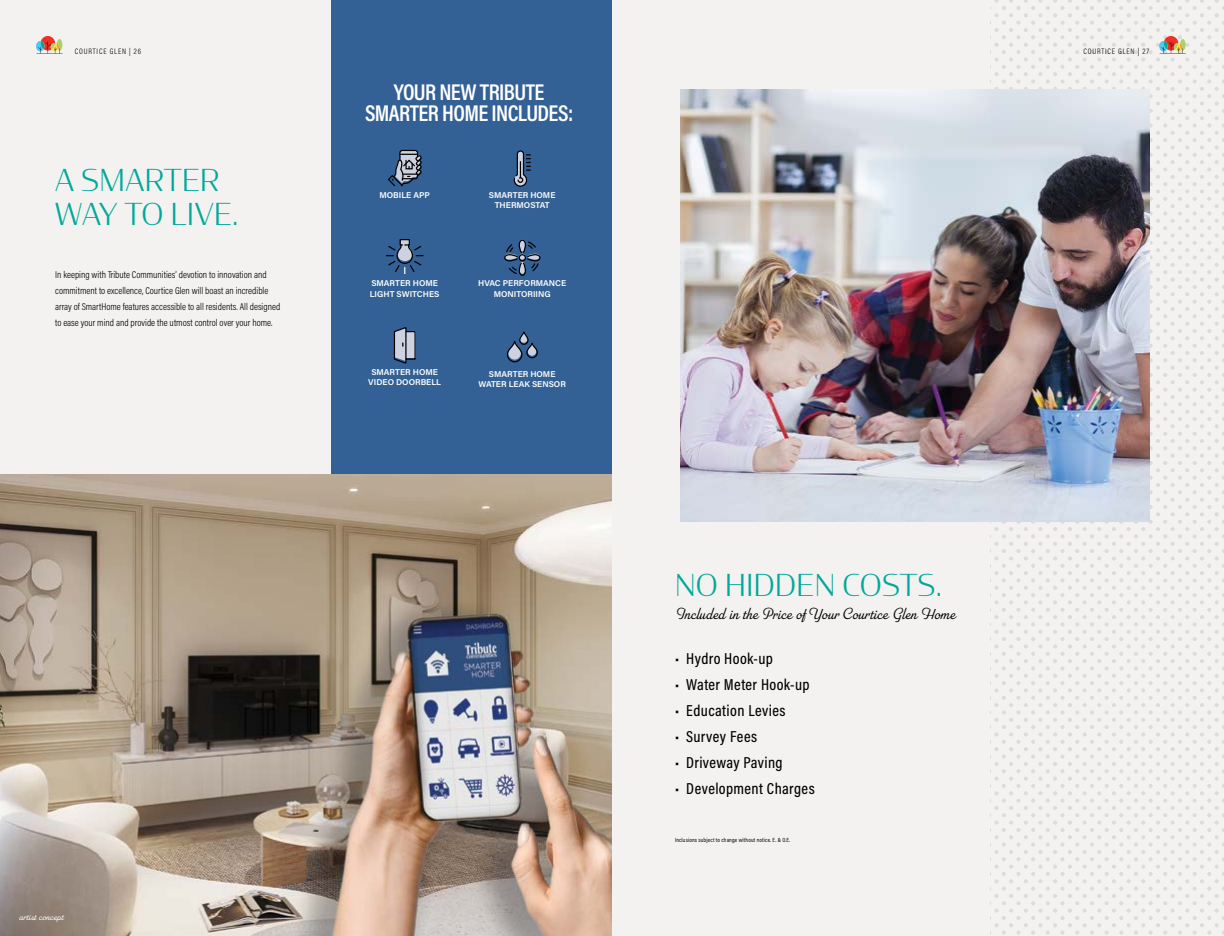
<style>
.page{position:relative;width:1224px;height:936px;background:#f4f2f0}
.page>*{position:absolute;margin:0;border:0;box-sizing:border-box;transform-origin:0 0}
.t1{font:300 30px/34px "Condor";letter-spacing:.01em;color:#00a99a}
.t2{font:600 23px/21px "Acumin Pro Cond";letter-spacing:-.025em;color:#fff;text-align:center}
.t3{font:500 16px "Acumin Pro Cond";letter-spacing:.025em;color:#000}
.t4{font:300 16px "Parkside";color:#000}
.t5{font:300 10px/16px "Acumin Pro Cond";color:#000}
.t6{font:300 10px "Parkside";color:#fff}
.t7{font:600 8.4px/10.1px "Acumin Pro";color:#fff;text-align:center}
.t8{font:300 8px "Acumin Pro Cond";letter-spacing:.105em;color:#000}
.t9{font:6px "Acumin Pro Cond";letter-spacing:.025em;color:#000}
</style>
<div class="page">
<svg style="left:36px;top:36px;width:27px;height:18px"></svg>
<div style="left:332px;top:0;width:280px;height:475px;background:#336195"></div>
<svg style="left:513px;top:150px;width:17px;height:37px"></svg>
<svg style="left:504px;top:239px;width:37px;height:37px"></svg>
<svg style="left:508px;top:341px;width:13px;height:19px"></svg>
<svg style="left:528px;top:343px;width:8px;height:13px"></svg>
<svg style="left:520px;top:332px;width:8px;height:11px"></svg>
<div style="left:507px;top:341px;width:15px;height:21px;border:1px solid #000;border-radius:7px"></div>
<div style="left:526px;top:343px;width:12px;height:15px;border:1px solid #000;border-radius:5px"></div>
<div style="left:519px;top:331px;width:10px;height:14px;border:1px solid #000;border-radius:4px"></div>
<svg style="left:387px;top:149px;width:35px;height:38px"></svg>
<svg style="left:386px;top:239px;width:37px;height:35px"></svg>
<div style="left:406px;top:331px;width:9px;height:27px;background:#cdd1e0"></div>
<div style="left:405px;top:331px;width:11px;height:29px;border:1px solid #000"></div>
<svg style="left:393px;top:327px;width:14px;height:37px"></svg>
<img style="left:0;top:475px;width:612px;height:461px">
<svg style="left:994px;top:0;width:230px;height:935px"></svg>
<img style="left:680px;top:89px;width:469px;height:433px">
<p class="t8" style="left:75px;top:46px;width:68px">COURTICE GLEN | 26</p>
<p class="t8" style="left:1083px;top:46px;width:67px">COURTICE GLEN | 27</p>
<h1 class="t1" style="left:55px;top:162px;width:185px">A SMARTER<br>WAY TO LIVE.</h1>
<p class="t5" style="left:55px;top:266px;width:227px">In keeping with Tribute Communities’ devotion to innovation and commitment to excellence, Courtice Glen will boast an incredible array of SmartHome features accessible to all residents. All designed to ease your mind and provide the utmost control over your home.</p>
<h2 class="t2" style="left:365px;top:81px;width:210px">YOUR NEW TRIBUTE<br>SMARTER HOME INCLUDES:</h2>
<p class="t7" style="left:379px;top:190px;width:52px">MOBILE APP</p>
<p class="t7" style="left:489px;top:190px;width:68px">SMARTER HOME<br>THERMOSTAT</p>
<p class="t7" style="left:370px;top:278px;width:71px;text-align:left">SMARTER HOME<br>LIGHT SWITCHES</p>
<p class="t7" style="left:478px;top:278px;width:90px">HVAC PERFORMANCE<br>MONITORIING</p>
<p class="t7" style="left:368px;top:367px;width:74px">SMARTER HOME<br>VIDEO DOORBELL</p>
<p class="t7" style="left:479px;top:368px;width:89px">SMARTER HOME<br>WATER LEAK SENSOR</p>
<p class="t6" style="left:19px;top:911px;width:46px">artist concept</p>
<h1 class="t1" style="left:675px;top:568px;width:269px">NO HIDDEN COSTS.</h1>
<h3 class="t4" style="left:675px;top:604px;width:282px">Included in the Price of Your Courtice Glen Home</h3>
<h3 class="t3" style="left:675px;top:648px;width:99px">• Hydro Hook-up</h3>
<h3 class="t3" style="left:675px;top:674px;width:136px">• Water Meter Hook-up</h3>
<h3 class="t3" style="left:675px;top:700px;width:112px">• Education Levies</h3>
<h3 class="t3" style="left:675px;top:726px;width:84px">• Survey Fees</h3>
<h3 class="t3" style="left:675px;top:752px;width:109px">• Driveway Paving</h3>
<h3 class="t3" style="left:675px;top:778px;width:141px">• Development Charges</h3>
<p class="t9" style="left:675px;top:836px;width:117px">Inclusions subject to change without notice. E. &amp; O.E.</p>
</div>
